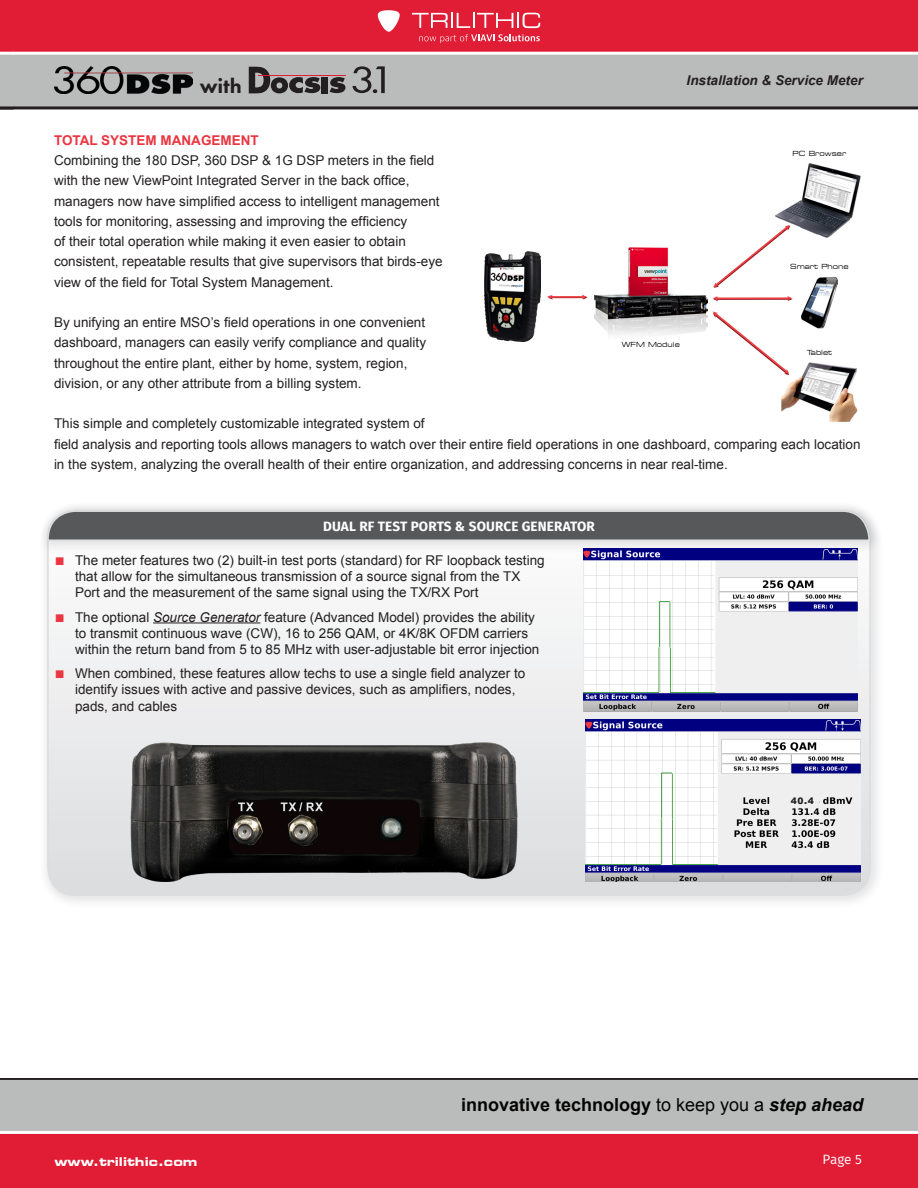
<style>
.page{position:relative;width:918px;height:1188px;background:#fff}
.page>*{position:absolute;margin:0;border:0;box-sizing:border-box;transform-origin:0 0}
.t1{font:800 21px "Futura PT";color:#231f20}
.t2{font:700 18px "Arial";color:#040503}
.Body_Copy{font:13.5px/20.2px "Arial";color:#231f20}
.Body_Copy-2{font:700 13.5px "Fira Sans";letter-spacing:.01em;color:#fff}
.t3{font:italic 700 13.5px "Arial";color:#231f20}
.Body_Copy-3{font:700 13.5px "Arial";color:#ea3641}
.t4{font:13.5px "Fira Sans";color:#fff}
.t5{font:700 expanded 12px "Square 721 BT";color:#fff}
.Bullet_List_Front_Pa{font:900 9px "Arial";color:#231f20}
.t6{font:expanded 6.9px "Square 721 BT";color:#000}
.s1{font-size:16.5px;color:#ea3641}
.s2{font-style:italic}
.s3{font-weight:400}
</style>
<div class="page">
<div style="left:0;top:0;width:918px;height:54px;background:#e11d36"></div>
<div style="left:0;top:54px;width:918px;height:54px;background:#babbbb"></div>
<hr style="left:0;top:52px;width:918px;height:3px;background:#fff">
<hr style="left:0;top:106px;width:918px;height:3px;background:#231f20">
<svg style="left:412px;top:13px;width:128px;height:15px"></svg>
<svg style="left:377px;top:10px;width:23px;height:22px"></svg>
<svg style="left:419px;top:34px;width:121px;height:9px"></svg>
<svg style="left:0;top:54px;width:13px;height:1px"></svg>
<svg style="left:0;top:106px;width:13px;height:1px"></svg>
<div style="left:0;top:1132px;width:918px;height:56px;background:#e11d36"></div>
<div style="left:0;top:1078px;width:918px;height:54px;background:#babbbb"></div>
<hr style="left:0;top:1131px;width:918px;height:3px;background:#fff">
<hr style="left:0;top:1078px;width:918px;height:2px;background:#231f20">
<svg style="left:0;top:1133px;width:13px;height:1px"></svg>
<img style="left:54px;top:66px;width:139px;height:27px">
<hr style="left:258px;top:75px;width:87px;height:1px;background:#df1d36">
<svg style="left:249px;top:67px;width:71px;height:26px"></svg>
<svg style="left:330px;top:77px;width:15px;height:16px"></svg>
<div style="left:322px;top:77px;width:6px;height:16px;background:#231f20"></div>
<svg style="left:353px;top:66px;width:32px;height:27px"></svg>
<img style="left:775px;top:164px;width:86px;height:74px">
<img style="left:594px;top:248px;width:113px;height:87px">
<img style="left:781px;top:363px;width:77px;height:59px">
<svg style="left:713px;top:225px;width:77px;height:63px"></svg>
<hr style="left:717px;top:298px;width:73px;height:2px;background:#981b1f">
<hr style="left:716px;top:297px;width:73px;height:2px;background:#ef3e42">
<svg style="left:787px;top:296px;width:6px;height:5px"></svg>
<svg style="left:713px;top:296px;width:5px;height:5px"></svg>
<hr style="left:549px;top:296px;width:35px;height:2px;background:#ef3e42">
<svg style="left:582px;top:295px;width:6px;height:5px"></svg>
<svg style="left:547px;top:295px;width:6px;height:5px"></svg>
<svg style="left:713px;top:311px;width:76px;height:64px"></svg>
<img style="left:801px;top:278px;width:37px;height:51px">
<img style="left:484px;top:252px;width:57px;height:90px">
<div style="left:37px;top:500px;width:848px;height:410px;background:#231f20;opacity:.12"></div>
<svg style="left:48px;top:554px;width:822px;height:341px"></svg>
<div style="left:38px;top:500px;width:845px;height:54px;background:#231f20;opacity:.12"></div>
<svg style="left:47px;top:510px;width:824px;height:32px;background:#6b6c6e"></svg>
<img style="left:583px;top:549px;width:275px;height:162px">
<hr style="left:153px;top:622px;width:107px;height:1px;background:#231f20">
<img style="left:130px;top:741px;width:387px;height:140px">
<img style="left:585px;top:719px;width:275px;height:162px">
<div style="left:791px;top:797px;width:28px;height:8px;background:#efefef"></div>
<h1 class="t1" style="left:200px;top:73px;width:43px">with</h1>
<p class="t3" style="left:687px;top:71px;width:178px">Installation &amp; Service Meter</p>
<p class="Body_Copy-3" style="left:54px;top:131px;width:206px">TOTAL SYSTEM MANAGEMENT</p>
<p class="Body_Copy" style="left:54px;top:150px;width:390px">Combining the 180 DSP, 360 DSP &amp; 1G DSP meters in the field with the new ViewPoint Integrated Server in the back office, managers now have simplified access to intelligent management tools for monitoring, assessing and improving the efficiency<br>of their total operation while making it even easier to obtain consistent, repeatable results that give supervisors that birds-eye view of the field for Total System Management.</p>
<p class="Body_Copy" style="left:54px;top:312px;width:374px">By unifying an entire MSO’s field operations in one convenient dashboard, managers can easily verify compliance and quality throughout the entire plant, either by home, system, region, division, or any other attribute from a billing system.</p>
<p class="Body_Copy" style="left:54px;top:413px;width:808px">This simple and completely customizable integrated system of<br>field analysis and reporting tools allows managers to watch over their entire field operations in one dashboard, comparing each location in the system, analyzing the overall health of their entire organization, and addressing concerns in near real-time.</p>
<p class="t6" style="left:793px;top:150px;width:55px">PC Browser</p>
<p class="t6" style="left:790px;top:262px;width:60px">Smart Phone</p>
<p class="t6" style="left:622px;top:341px;width:60px">WFM Module</p>
<p class="t6" style="left:807px;top:348px;width:27px">Tablet</p>
<p class="Body_Copy-2" style="left:323px;top:517px;width:273px">DUAL RF TEST PORTS &amp; SOURCE GENERATOR</p>
<p class="Body_Copy" style="left:75px;top:552px;width:471px;line-height:16.2px;text-indent:-20px"><span class="s1">■</span> The meter features two (2) built-in test ports (standard) for RF loopback testing that allow for the simultaneous transmission of a source signal from the TX<br>Port and the measurement of the same signal using the TX/RX Port</p>
<p class="Body_Copy" style="left:75px;top:609px;width:466px;line-height:16.2px;text-indent:-20px"><span class="s1">■</span> The optional <span class="s2">Source Generator</span> feature (Advanced Model) provides the ability to transmit continuous wave (CW), 16 to 256 QAM, or 4K/8K OFDM carriers within the return band from 5 to 85 MHz with user-adjustable bit error injection</p>
<p class="Body_Copy" style="left:75px;top:665px;width:452px;line-height:16.2px;text-indent:-20px"><span class="s1">■</span> When combined, these features allow techs to use a single field analyzer to identify issues with active and passive devices, such as amplifiers, nodes, pads, and cables</p>
<p class="Bullet_List_Front_Pa" style="left:791px;top:794px;width:25px">40.4</p>
<h2 class="t2" style="left:461px;top:1093px;width:404px">innovative technology <span class="s3">to keep you a</span> <span class="s2">step ahead</span></h2>
<p class="t5" style="left:54px;top:1155px;width:145px">www.trilithic.com</p>
<p class="t4" style="left:823px;top:1149px;width:41px">Page 5</p>
</div>
